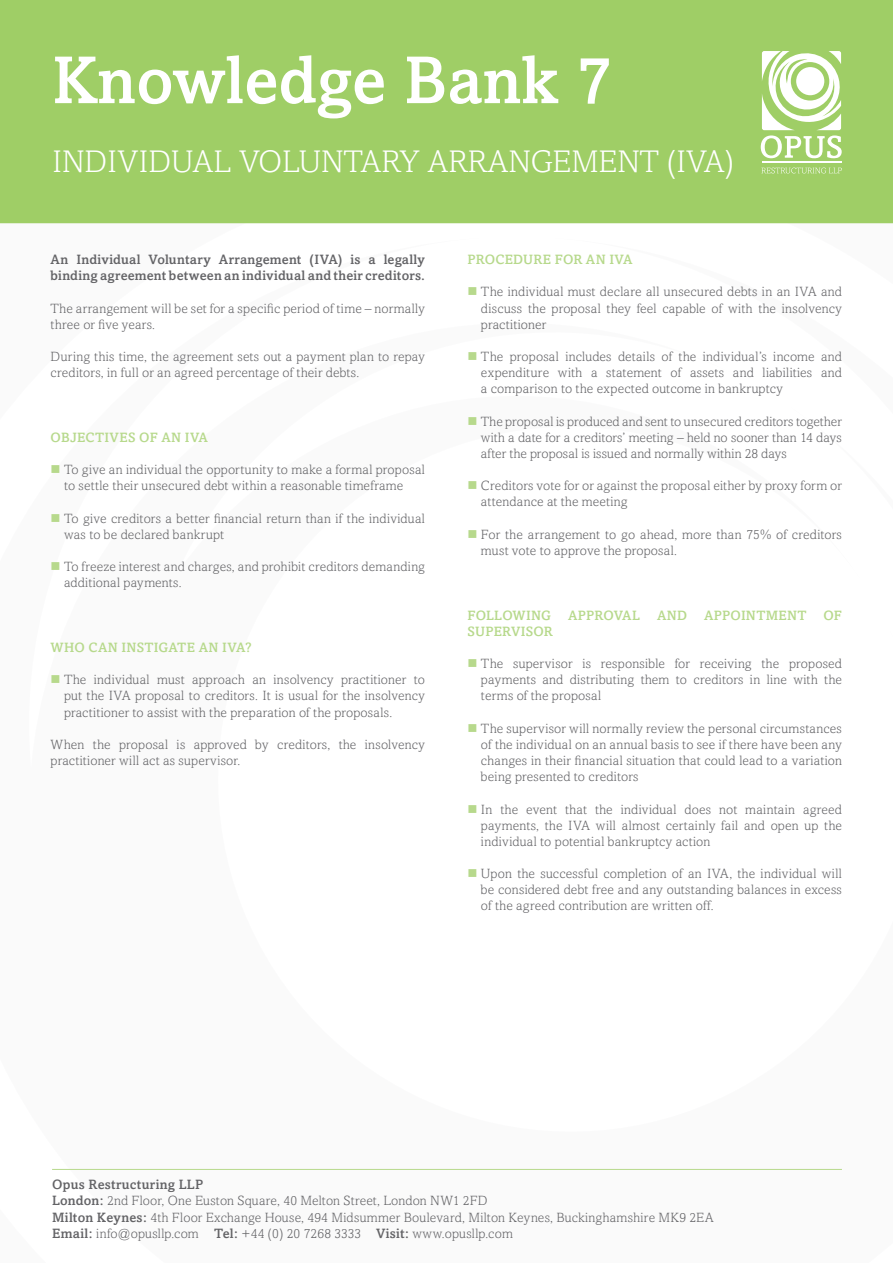
<style>
.page{position:relative;width:893px;height:1263px;background:#fff}
.page>*{position:absolute;margin:0;border:0;box-sizing:border-box;transform-origin:0 0}
.t1{font:500 67.35px "Amasis";color:#fff}
.t2{font:300 31.5px "Amasis";color:#fff}
.Opus-Body-Indent{font:300 13.5px/16.2px "Amasis";letter-spacing:.015em;color:#636366}
.Opus-Body-Indent-2{font:500 13.5px/16.2px "Amasis";letter-spacing:.015em;color:#636366}
.Opus-Body-Indent-3{font:500 13.5px "Amasis";letter-spacing:.015em;color:#b7d98c}
.s1{color:#b7d98c}
.s2{font-weight:500}
</style>
<div class="page">
<hr style="left:52px;top:1169px;width:790px;height:1px;background:#b7d98c">
<div style="left:0;top:0;width:893px;height:223px;background:#9fce66"></div>
<svg style="left:761px;top:50px;width:81px;height:108px"></svg>
<hr style="left:762px;top:162px;width:79px;height:1px;background:#fff">
<svg style="left:761px;top:168px;width:81px;height:5px"></svg>
<div style="left:796px;top:67px;width:28px;height:28px;background:#fff;border-radius:50%"></div>
<p class="t1" style="left:52px;top:40px;width:561px">Knowledge Bank 7</p>
<p class="t2" style="left:52px;top:144px;width:683px">INDIVIDUAL VOLUNTARY ARRANGEMENT (IVA)</p>
<p class="Opus-Body-Indent-2" style="left:51px;top:251px;width:376px">An Individual Voluntary Arrangement (IVA) is a legally binding agreement between an individual and their creditors.</p>
<p class="Opus-Body-Indent" style="left:51px;top:300px;width:376px">The arrangement will be set for a specific period of time – normally three or five years.</p>
<p class="Opus-Body-Indent" style="left:51px;top:348px;width:376px">During this time, the agreement sets out a payment plan to repay creditors, in full or an agreed percentage of their debts.</p>
<p class="Opus-Body-Indent-3" style="left:51px;top:429px;width:159px">OBJECTIVES OF AN IVA</p>
<p class="Opus-Body-Indent" style="left:64px;top:461px;width:362px;text-indent:-13px"><span class="s1">■</span> To give an individual the opportunity to make a formal proposal to settle their unsecured debt within a reasonable timeframe</p>
<p class="Opus-Body-Indent" style="left:64px;top:510px;width:362px;text-indent:-13px"><span class="s1">■</span> To give creditors a better financial return than if the individual was to be declared bankrupt</p>
<p class="Opus-Body-Indent" style="left:64px;top:558px;width:362px;text-indent:-13px"><span class="s1">■</span> To freeze interest and charges, and prohibit creditors demanding additional payments.</p>
<p class="Opus-Body-Indent-3" style="left:51px;top:639px;width:203px">WHO CAN INSTIGATE AN IVA?</p>
<p class="Opus-Body-Indent" style="left:64px;top:671px;width:362px;text-align:justify;text-indent:-13px"><span class="s1">■</span> The individual must approach an insolvency practitioner to put the IVA proposal to creditors. It is usual for the insolvency practitioner to assist with the preparation of the proposals.</p>
<p class="Opus-Body-Indent" style="left:51px;top:736px;width:376px">When the proposal is approved by creditors, the insolvency practitioner will act as supervisor.</p>
<p class="Opus-Body-Indent-3" style="left:467px;top:251px;width:167px">PROCEDURE FOR AN IVA</p>
<p class="Opus-Body-Indent" style="left:481px;top:284px;width:362px;text-align:justify;text-indent:-13px"><span class="s1">■</span> The individual must declare all unsecured debts in an IVA and discuss the proposal they feel capable of with the insolvency practitioner</p>
<p class="Opus-Body-Indent" style="left:481px;top:348px;width:362px;text-align:justify;text-indent:-13px"><span class="s1">■</span> The proposal includes details of the individual’s income and expenditure with a statement of assets and liabilities and a comparison to the expected outcome in bankruptcy</p>
<p class="Opus-Body-Indent" style="left:481px;top:413px;width:363px;text-align:justify;text-indent:-13px"><span class="s1">■</span> The proposal is produced and sent to unsecured creditors together with a date for a creditors’ meeting – held no sooner than 14 days after the proposal is issued and normally within 28 days</p>
<p class="Opus-Body-Indent" style="left:481px;top:478px;width:362px;text-indent:-13px"><span class="s1">■</span> Creditors vote for or against the proposal either by proxy form or attendance at the meeting</p>
<p class="Opus-Body-Indent" style="left:481px;top:526px;width:362px;text-indent:-13px"><span class="s1">■</span> For the arrangement to go ahead, more than 75% of creditors must vote to approve the proposal.</p>
<p class="Opus-Body-Indent-3" style="left:467px;top:607px;width:85px">FOLLOWING</p>
<p class="Opus-Body-Indent-3" style="left:568px;top:607px;width:74px">APPROVAL</p>
<p class="Opus-Body-Indent-3" style="left:657px;top:607px;width:32px">AND</p>
<p class="Opus-Body-Indent-3" style="left:704px;top:607px;width:104px">APPOINTMENT</p>
<p class="Opus-Body-Indent-3" style="left:823px;top:607px;width:20px">OF</p>
<p class="Opus-Body-Indent-3" style="left:467px;top:623px;width:87px">SUPERVISOR</p>
<p class="Opus-Body-Indent" style="left:481px;top:655px;width:362px;text-align:justify;text-indent:-13px"><span class="s1">■</span> The supervisor is responsible for receiving the proposed payments and distributing them to creditors in line with the terms of the proposal</p>
<p class="Opus-Body-Indent" style="left:481px;top:720px;width:362px;text-align:justify;text-indent:-13px"><span class="s1">■</span> The supervisor will normally review the personal circumstances of the individual on an annual basis to see if there have been any changes in their financial situation that could lead to a variation being presented to creditors</p>
<p class="Opus-Body-Indent" style="left:481px;top:801px;width:362px;text-align:justify;text-indent:-13px"><span class="s1">■</span> In the event that the individual does not maintain agreed payments, the IVA will almost certainly fail and open up the individual to potential bankruptcy action</p>
<p class="Opus-Body-Indent" style="left:481px;top:865px;width:362px;text-align:justify;text-indent:-13px"><span class="s1">■</span> Upon the successful completion of an IVA, the individual will be considered debt free and any outstanding balances in excess of the agreed contribution are written off.</p>
<p class="Opus-Body-Indent" style="left:52px;top:1176px;width:663px"><span class="s2">Opus Restructuring LLP<br>London:</span> 2nd Floor, One Euston Square, 40 Melton Street, London NW1 2FD<br><span class="s2">Milton Keynes:</span> 4th Floor Exchange House, 494 Midsummer Boulevard, Milton Keynes, Buckinghamshire MK9 2EA <span class="s2">Email:</span> info@opusllp.com <span class="s2">Tel:</span> +44 (0) 20 7268 3333 <span class="s2">Visit:</span> www.opusllp.com</p>
</div>
